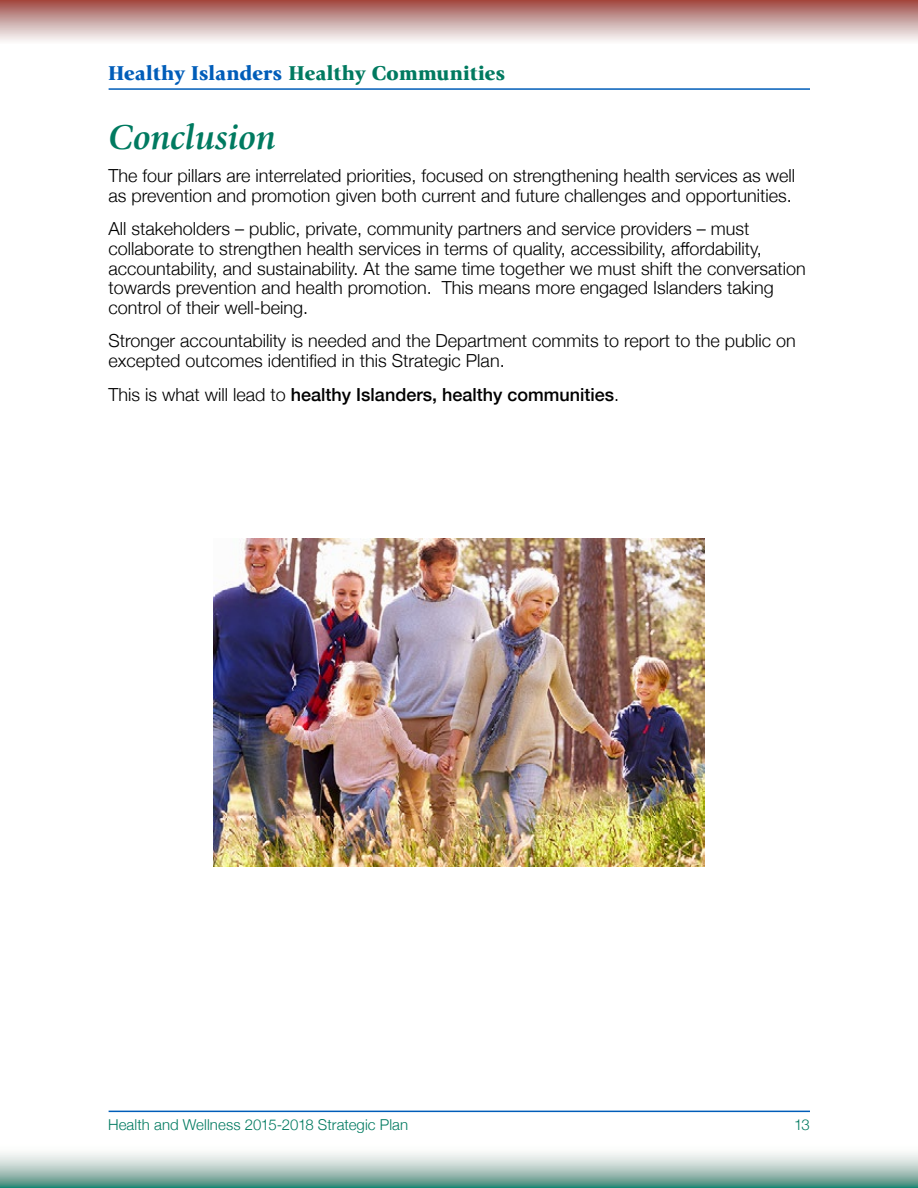
<style>
.page{position:relative;width:918px;height:1188px;background:#fff}
.page>*{position:absolute;margin:0;border:0;box-sizing:border-box;transform-origin:0 0}
.t1{font:italic 700 36px "Giovanni";color:#007a60}
.t2{font:900 21px "Giovanni";letter-spacing:.005em;color:#007a60}
.t3{font:300 18px/19.8px "Helvetica Neue";color:#000}
.t4{font:500 18px "Helvetica Neue";color:#000}
.t5{font:300 15px "Helvetica Neue";letter-spacing:.005em;color:#007a60}
.s1{color:#005db9}
.s2{font-weight:300}
</style>
<div class="page">
<hr style="left:109px;top:88px;width:701px;height:2px;background:#005db9">
<hr style="left:109px;top:1111px;width:701px;height:1px;background:#005db9">
<div style="left:0;top:0;width:918px;height:43px;background:linear-gradient(to bottom,#9d4b45,#fbffff)"></div>
<svg style="left:0;top:1153px;width:918px;height:35px;background:#a4c4bc"></svg>
<img style="left:213px;top:539px;width:492px;height:327px">
<p class="t2" style="left:108px;top:61px;width:399px"><span class="s1">Healthy Islanders</span> Healthy Communities</p>
<h1 class="t1" style="left:109px;top:117px;width:169px">Conclusion</h1>
<p class="t3" style="left:109px;top:164px;width:688px">The four pillars are interrelated priorities, focused on strengthening health services as well as prevention and promotion given both current and future challenges and opportunities.</p>
<p class="t3" style="left:109px;top:217px;width:699px">All stakeholders – public, private, community partners and service providers – must collaborate to strengthen health services in terms of quality, accessibility, affordability, accountability, and sustainability. At the same time together we must shift the conversation towards prevention and health promotion. This means more engaged Islanders taking control of their well-being.</p>
<p class="t3" style="left:109px;top:330px;width:689px">Stronger accountability is needed and the Department commits to report to the public on excepted outcomes identified in this Strategic Plan.</p>
<p class="t4" style="left:109px;top:380px;width:512px"><span class="s2">This is what will lead to</span> healthy Islanders, healthy communities<span class="s2">.</span></p>
<p class="t5" style="left:108px;top:1112px;width:302px">Health and Wellness 2015-2018 Strategic Plan</p>
<p class="t5" style="left:794px;top:1112px;width:17px">13</p>
</div>
